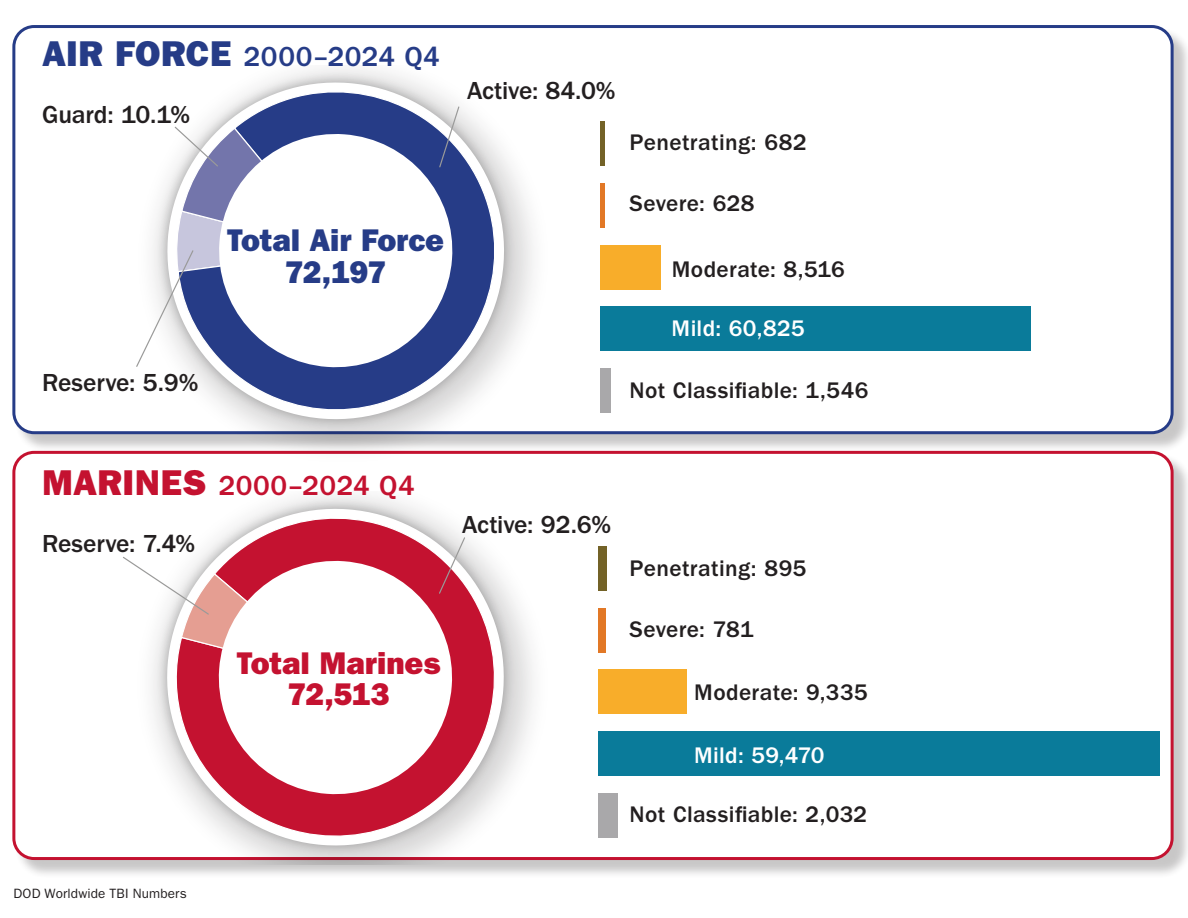
<style>
.page{position:relative;width:1188px;height:918px;background:#fff}
.page>*{position:absolute;margin:0;border:0;box-sizing:border-box;transform-origin:0 0}
.t1{font:31.5px/31.5px "ITC Franklin Gothic Std Hvy";letter-spacing:-.005em;color:#263c87;text-align:center}
.t2{font:31.5px/31.5px "ITC Franklin Gothic Std Hvy";color:#c41230;text-align:center}
.t3{font:500 28.5px "ITC Franklin Gothic Std";letter-spacing:.015em;color:#263c87}
.t4{font:500 28.5px "ITC Franklin Gothic Std";letter-spacing:.015em;color:#c41230}
.t5{font:500 25.5px "ITC Franklin Gothic Std";letter-spacing:-.005em;color:#231f20}
.t6{font:500 23.4px "ITC Franklin Gothic Std";letter-spacing:.015em;color:#231f20}
.t7{font:500 23.4px "ITC Franklin Gothic Std";letter-spacing:.015em;color:#fff}
.t8{font:13.5px "ITC Franklin Gothic Std";letter-spacing:.01em;color:#231f20}
.s1{font-family:"ITC Franklin Gothic Std Hvy";font-weight:400;font-size:36px}
</style>
<div class="page">
<div style="left:15px;top:27px;width:1173px;height:426px;background:#231f20;opacity:.25"></div>
<div style="left:14px;top:27px;width:1158px;height:406px;background:#fff;border-radius:20px"></div>
<div style="left:12px;top:25px;width:1162px;height:409px;border:3px solid #263c87;border-radius:20px"></div>
<div style="left:15px;top:453px;width:1173px;height:426px;background:#231f20;opacity:.25"></div>
<div style="left:14px;top:452px;width:1158px;height:407px;background:#fff;border-radius:20px"></div>
<img style="left:125px;top:187px;width:436px;height:267px">
<img style="left:153px;top:68px;width:366px;height:366px">
<svg style="left:177px;top:72px;width:339px;height:359px"></svg>
<svg style="left:215px;top:130px;width:242px;height:242px"></svg>
<svg style="left:135px;top:126px;width:202px;height:242px"></svg>
<svg style="left:438px;top:106px;width:22px;height:62px"></svg>
<div style="left:600px;top:368px;width:11px;height:45px;background:#a9a8aa"></div>
<div style="left:600px;top:306px;width:431px;height:45px;background:#0a7b9a"></div>
<div style="left:600px;top:245px;width:61px;height:44px;background:#f8ad2a"></div>
<div style="left:600px;top:183px;width:5px;height:45px;background:#e27826"></div>
<div style="left:600px;top:121px;width:5px;height:45px;background:#736227"></div>
<img style="left:125px;top:613px;width:435px;height:252px">
<img style="left:152px;top:494px;width:367px;height:367px">
<svg style="left:166px;top:499px;width:347px;height:356px"></svg>
<svg style="left:214px;top:557px;width:242px;height:242px"></svg>
<svg style="left:123px;top:556px;width:214px;height:123px"></svg>
<svg style="left:438px;top:536px;width:28px;height:59px"></svg>
<div style="left:599px;top:793px;width:19px;height:45px;background:#a9a8aa"></div>
<div style="left:599px;top:731px;width:561px;height:45px;background:#0a7b9a"></div>
<div style="left:599px;top:669px;width:88px;height:45px;background:#f8ad2a"></div>
<div style="left:599px;top:608px;width:7px;height:44px;background:#e27826"></div>
<div style="left:599px;top:546px;width:8px;height:45px;background:#736227"></div>
<p class="t3" style="left:42px;top:41px;width:399px"><span class="s1">AIR FORCE</span> 2000–2024 Q4</p>
<p class="t5" style="left:42px;top:100px;width:149px">Guard: 10.1%</p>
<h1 class="t1" style="left:227px;top:225px;width:219px">Total Air Force<br>72,197</h1>
<p class="t5" style="left:42px;top:368px;width:158px">Reserve: 5.9%</p>
<p class="t5" style="left:467px;top:76px;width:150px">Active: 84.0%</p>
<p class="t6" style="left:630px;top:129px;width:179px">Penetrating: 682</p>
<p class="t6" style="left:630px;top:191px;width:126px">Severe: 628</p>
<p class="t6" style="left:672px;top:256px;width:175px">Moderate: 8,516</p>
<p class="t7" style="left:672px;top:316px;width:135px">Mild: 60,825</p>
<p class="t6" style="left:630px;top:377px;width:240px">Not Classifiable: 1,546</p>
<p class="t4" style="left:42px;top:470px;width:374px"><span class="s1">MARINES</span> 2000–2024 Q4</p>
<p class="t5" style="left:42px;top:529px;width:155px">Reserve: 7.4%</p>
<h1 class="t2" style="left:237px;top:647px;width:205px">Total Marines<br>72,513</h1>
<p class="t5" style="left:462px;top:510px;width:150px">Active: 92.6%</p>
<p class="t6" style="left:630px;top:555px;width:178px">Penetrating: 895</p>
<p class="t6" style="left:630px;top:617px;width:126px">Severe: 781</p>
<p class="t6" style="left:694px;top:679px;width:175px">Moderate: 9,335</p>
<p class="t7" style="left:694px;top:742px;width:132px">Mild: 59,470</p>
<p class="t6" style="left:630px;top:801px;width:239px">Not Classifiable: 2,032</p>
<p class="t8" style="left:14px;top:886px;width:175px">DOD Worldwide TBI Numbers</p>
</div>
